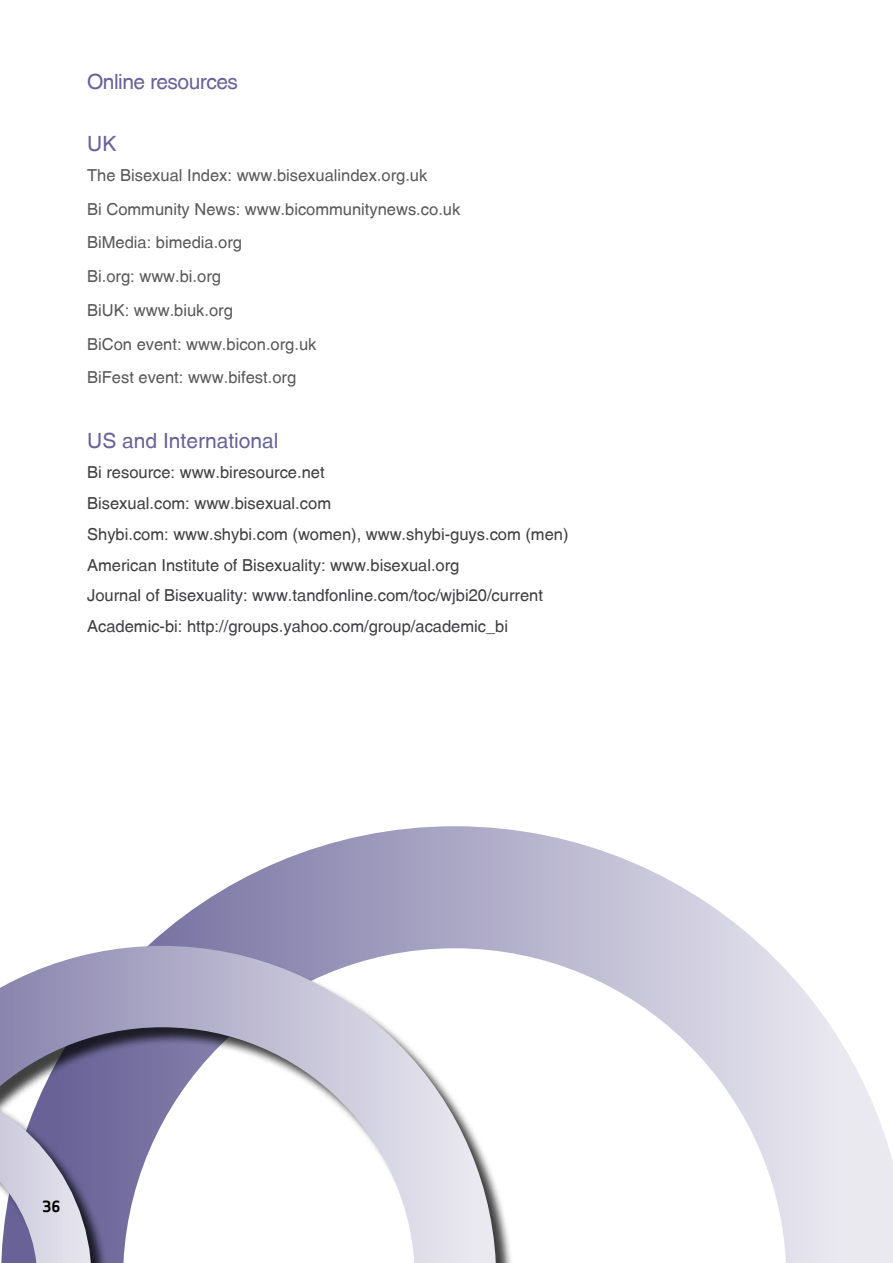
<style>
.page{position:relative;width:893px;height:1263px;background:#fff}
.page>*{position:absolute;margin:0;border:0;box-sizing:border-box;transform-origin:0 0}
.heading_3{font:21px "Helvetica";color:#686297}
.heading_2{font:21px "Helvetica";letter-spacing:-.025em;color:#686297}
.RFpRef{font:16.5px "Helvetica";color:#3e3d40}
.t1{font:16.5px "Helvetica";color:#58585a}
.t2{font:15px "Apex Sans Bold T";color:#000}
</style>
<div class="page">
<svg style="left:199px;top:826px;width:694px;height:437px"></svg>
<svg style="left:0;top:905px;width:537px;height:358px"></svg>
<svg style="left:0;top:1051px;width:119px;height:212px;background:#928eaf"></svg>
<p class="heading_2" style="left:87px;top:70px;width:152px">Online resources</p>
<p class="heading_3" style="left:87px;top:131px;width:31px">UK</p>
<p class="t1" style="left:87px;top:166px;width:342px">The Bisexual Index: www.bisexualindex.org.uk</p>
<p class="t1" style="left:87px;top:199px;width:375px">Bi Community News: www.bicommunitynews.co.uk</p>
<p class="t1" style="left:87px;top:233px;width:156px">BiMedia: bimedia.org</p>
<p class="t1" style="left:87px;top:267px;width:135px">Bi.org: www.bi.org</p>
<p class="t1" style="left:87px;top:301px;width:147px">BiUK: www.biuk.org</p>
<p class="t1" style="left:87px;top:334px;width:231px">BiCon event: www.bicon.org.uk</p>
<p class="t1" style="left:87px;top:368px;width:211px">BiFest event: www.bifest.org</p>
<p class="heading_3" style="left:87px;top:428px;width:193px">US and International</p>
<p class="RFpRef" style="left:87px;top:463px;width:239px">Bi resource: www.biresource.net</p>
<p class="RFpRef" style="left:87px;top:494px;width:245px">Bisexual.com: www.bisexual.com</p>
<p class="RFpRef" style="left:87px;top:524px;width:483px">Shybi.com: www.shybi.com (women), www.shybi-guys.com (men)</p>
<p class="RFpRef" style="left:87px;top:555px;width:374px">American Institute of Bisexuality: www.bisexual.org</p>
<p class="RFpRef" style="left:87px;top:586px;width:457px">Journal of Bisexuality: www.tandfonline.com/toc/wjbi20/current</p>
<p class="RFpRef" style="left:87px;top:617px;width:422px">Academic-bi: http://groups.yahoo.com/group/academic_bi</p>
<p class="t2" style="left:43px;top:1196px;width:20px">36</p>
</div>
